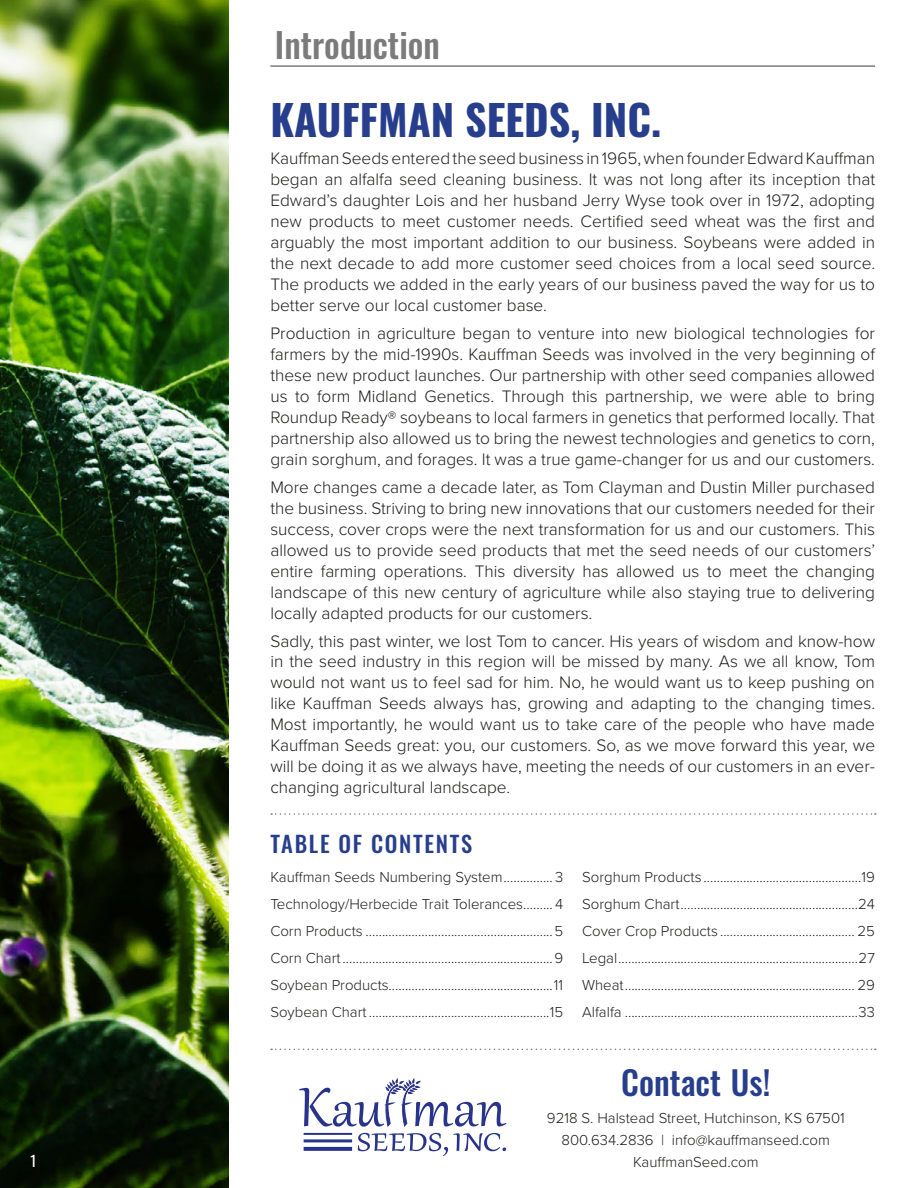
<style>
.page{position:relative;width:918px;height:1188px;background:#fff}
.page>*{position:absolute;margin:0;border:0;box-sizing:border-box;transform-origin:0 0}
.t1{font:700 42px "Oswald";color:#273e8d}
.t2{font:500 34.5px "Oswald";color:#7c7b7b}
.t3{font:500 33px "Oswald";color:#273e8d}
.t4{font:500 22.5px "Oswald";letter-spacing:.075em;color:#273e8d}
.t5{font:300 17.25px/21px "Proxima Nova";color:#1d1d1b;text-align:justify}
.t6{font:300 15px/21.6px "Proxima Nova";color:#1d1d1b;text-align:center}
.t7{font:15px "Oswald";color:#fff}
</style>
<div class="page">
<svg style="left:271px;top:1049px;width:605px;height:1px"></svg>
<svg style="left:271px;top:813px;width:605px;height:2px"></svg>
<svg style="left:299px;top:1078px;width:207px;height:78px"></svg>
<hr style="left:270px;top:65px;width:605px;height:2px;background:#7c7b7b">
<img style="left:0;top:0;width:228px;height:1188px">
<p class="t7" style="left:31px;top:1148px;width:7px">1</p>
<p class="t2" style="left:275px;top:27px;width:167px">Introduction</p>
<p class="t1" style="left:270px;top:98px;width:392px">KAUFFMAN SEEDS, INC.</p>
<p class="t5" style="left:270px;top:147px;width:606px">Kauffman Seeds entered the seed business in 1965, when founder Edward Kauffman began an alfalfa seed cleaning business. It was not long after its inception that Edward’s daughter Lois and her husband Jerry Wyse took over in 1972, adopting new products to meet customer needs. Certified seed wheat was the first and arguably the most important addition to our business. Soybeans were added in the next decade to add more customer seed choices from a local seed source.<br>The products we added in the early years of our business paved the way for us to better serve our local customer base.</p>
<p class="t5" style="left:270px;top:322px;width:606px">Production in agriculture began to venture into new biological technologies for farmers by the mid-1990s. Kauffman Seeds was involved in the very beginning of these new product launches. Our partnership with other seed companies allowed us to form Midland Genetics. Through this partnership, we were able to bring Roundup Ready® soybeans to local farmers in genetics that performed locally. That partnership also allowed us to bring the newest technologies and genetics to corn, grain sorghum, and forages. It was a true game-changer for us and our customers.</p>
<p class="t5" style="left:270px;top:476px;width:606px">More changes came a decade later, as Tom Clayman and Dustin Miller purchased the business. Striving to bring new innovations that our customers needed for their success, cover crops were the next transformation for us and our customers. This allowed us to provide seed products that met the seed needs of our customers’ entire farming operations. This diversity has allowed us to meet the changing landscape of this new century of agriculture while also staying true to delivering locally adapted products for our customers.</p>
<p class="t5" style="left:270px;top:629px;width:606px">Sadly, this past winter, we lost Tom to cancer. His years of wisdom and know-how in the seed industry in this region will be missed by many. As we all know, Tom would not want us to feel sad for him. No, he would want us to keep pushing on like Kauffman Seeds always has, growing and adapting to the changing times.<br>Most importantly, he would want us to take care of the people who have made Kauffman Seeds great: you, our customers. So, as we move forward this year, we will be doing it as we always have, meeting the needs of our customers in an ever&shy;changing agricultural landscape.</p>
<p class="t4" style="left:270px;top:832px;width:203px">TABLE OF CONTENTS</p>
<p class="t6" style="left:270px;top:866px;width:294px">Kauffman Seeds Numbering System............... 3</p>
<p class="t6" style="left:270px;top:893px;width:294px">Technology/Herbecide Trait Tolerances......... 4</p>
<p class="t6" style="left:270px;top:920px;width:294px">Corn Products .........................................................5</p>
<p class="t6" style="left:270px;top:947px;width:294px">Corn Chart................................................................9</p>
<p class="t6" style="left:270px;top:974px;width:294px">Soybean Products..................................................11</p>
<p class="t6" style="left:270px;top:1001px;width:294px">Soybean Chart .......................................................15</p>
<p class="t6" style="left:582px;top:866px;width:294px">Sorghum Products ................................................19</p>
<p class="t6" style="left:582px;top:893px;width:294px">Sorghum Chart......................................................24</p>
<p class="t6" style="left:582px;top:920px;width:294px">Cover Crop Products ......................................... 25</p>
<p class="t6" style="left:582px;top:947px;width:294px">Legal.........................................................................27</p>
<p class="t6" style="left:582px;top:974px;width:294px">Wheat...................................................................... 29</p>
<p class="t6" style="left:582px;top:1001px;width:294px">Alfalfa .......................................................................33</p>
<p class="t3" style="left:621px;top:1066px;width:151px">Contact Us!</p>
<p class="t6" style="left:547px;top:1107px;width:299px">9218 S. Halstead Street, Hutchinson, KS 67501<br>800.634.2836 | info@kauffmanseed.com<br>KauffmanSeed.com</p>
</div>
